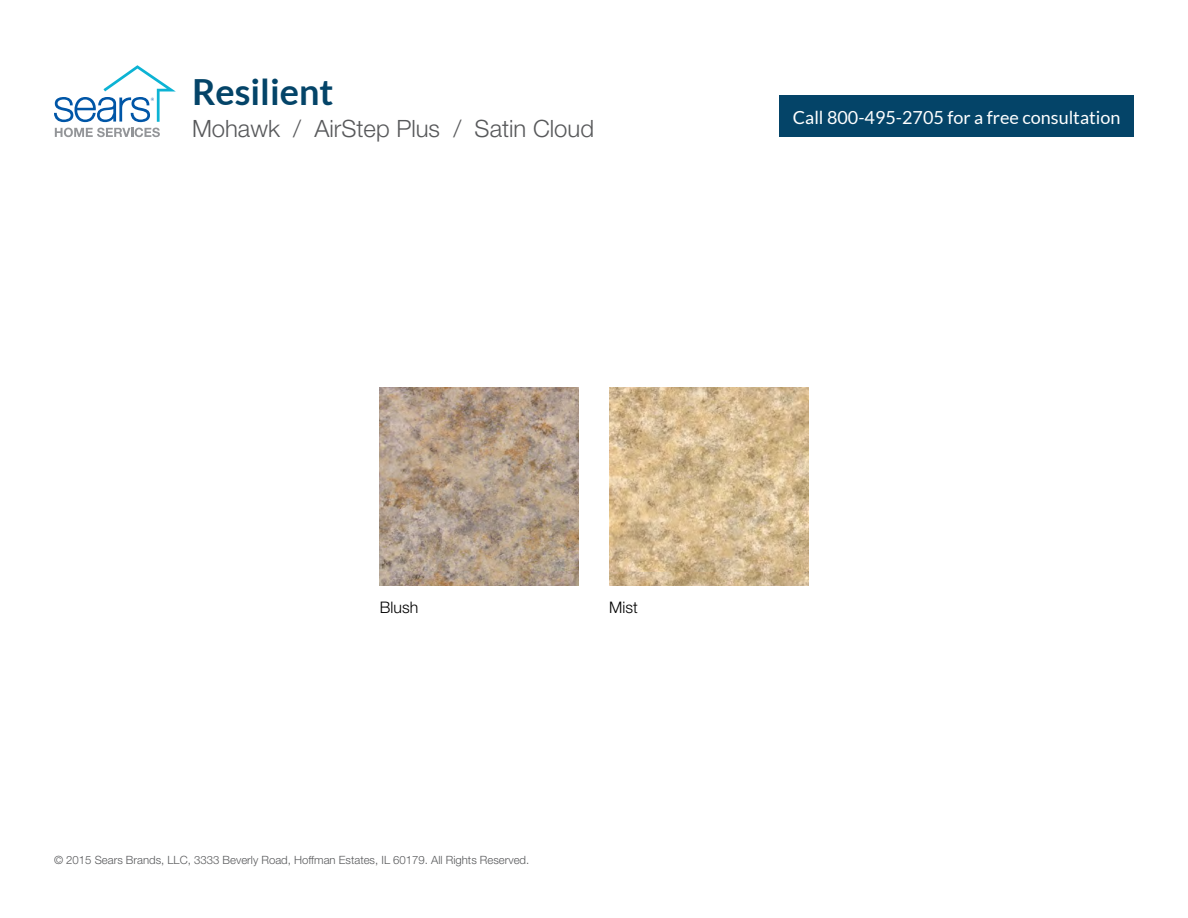
<style>
.page{position:relative;width:1188px;height:918px;background:#fff}
.page>*{position:absolute;margin:0;border:0;box-sizing:border-box;transform-origin:0 0}
.t1{font:700 36px "Lato";color:#044468}
.t2{font:300 23.85px "Helvetica Neue LT Std";color:#58595b}
.t3{font:18px "Lato";color:#fff}
.t4{font:300 15.9px "Helvetica Neue LT Std";color:#000}
.t5{font:300 11.4px "Helvetica Neue LT Std";color:#58595b}
.t6{font:8.85px "Gotham";color:#0056a7}
</style>
<div class="page">
<div style="left:779px;top:96px;width:355px;height:41px;background:#044468"></div>
<svg style="left:54px;top:65px;width:122px;height:57px"></svg>
<svg style="left:55px;top:128px;width:105px;height:9px"></svg>
<img style="left:380px;top:387px;width:199px;height:199px">
<img style="left:609px;top:387px;width:199px;height:199px">
<p class="t6" style="left:151px;top:95px;width:5px">®</p>
<h1 class="t1" style="left:192px;top:72px;width:143px">Resilient</h1>
<h2 class="t2" style="left:192px;top:114px;width:404px">Mohawk / AirStep Plus / Satin Cloud</h2>
<h3 class="t3" style="left:793px;top:107px;width:329px">Call 800-495-2705 for a free consultation</h3>
<h3 class="t4" style="left:380px;top:598px;width:40px">Blush</h3>
<h3 class="t4" style="left:609px;top:598px;width:30px">Mist</h3>
<p class="t5" style="left:54px;top:853px;width:477px">© 2015 Sears Brands, LLC, 3333 Beverly Road, Hoffman Estates, IL 60179. All Rights Reserved.</p>
</div>
